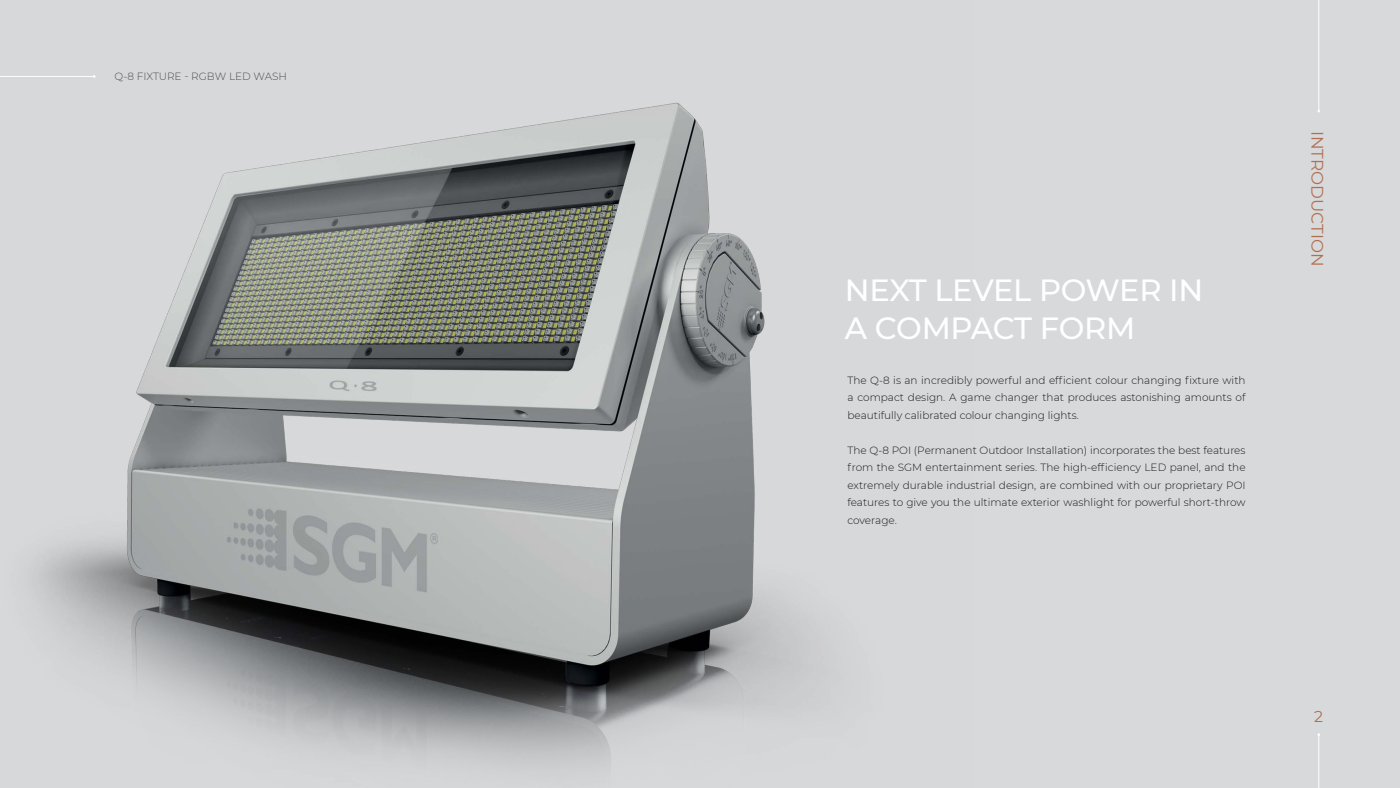
<style>
.page{position:relative;width:1400px;height:788px;background:#d8d9db}
.page>*{position:absolute;margin:0;border:0;box-sizing:border-box;transform-origin:0 0}
.t1{font:500 30.62px/37.7px "Montserrat";letter-spacing:-.02em;color:#fff}
.t2{font:16.71px "Montserrat";color:#b16f52}
.t3{font:15.75px "Montserrat";color:#b16f52}
.t4{font:300 10.5px/17.5px "Montserrat";color:#1a1a1a;text-align:justify}
.t5{font:300 10.5px "Montserrat";color:#4d4d4d}
</style>
<div class="page">
<img style="left:32px;top:102px;width:796px;height:668px">
<hr style="left:0;top:76px;width:94px;height:1px;background:#fff">
<hr style="left:1318px;top:0;width:1px;height:111px;background:#fff">
<hr style="left:1318px;top:734px;width:1px;height:54px;background:#fff">
<p class="t5" style="left:115px;top:69px;width:174px">Q-8 FIXTURE - RGBW LED WASH</p>
<h1 class="t1" style="left:845px;top:270px;width:360px">NEXT LEVEL POWER IN<br>A COMPACT FORM</h1>
<p class="t4" style="left:847px;top:371px;width:400px">The Q-8 is an incredibly powerful and efficient colour changing fixture with a compact design. A game changer that produces astonishing amounts of beautifully calibrated colour changing lights.</p>
<p class="t4" style="left:847px;top:441px;width:400px">The Q-8 POI (Permanent Outdoor Installation) incorporates the best features from the SGM entertainment series. The high-efficiency LED panel, and the extremely durable industrial design, are combined with our proprietary POI features to give you the ultimate exterior washlight for powerful short-throw coverage.</p>
<h2 class="t2" style="left:1329px;top:131px;width:137px;rotate:90deg">INTRODUCTION</h2>
<h3 class="t3" style="left:1314px;top:705px;width:10px">2</h3>
</div>
